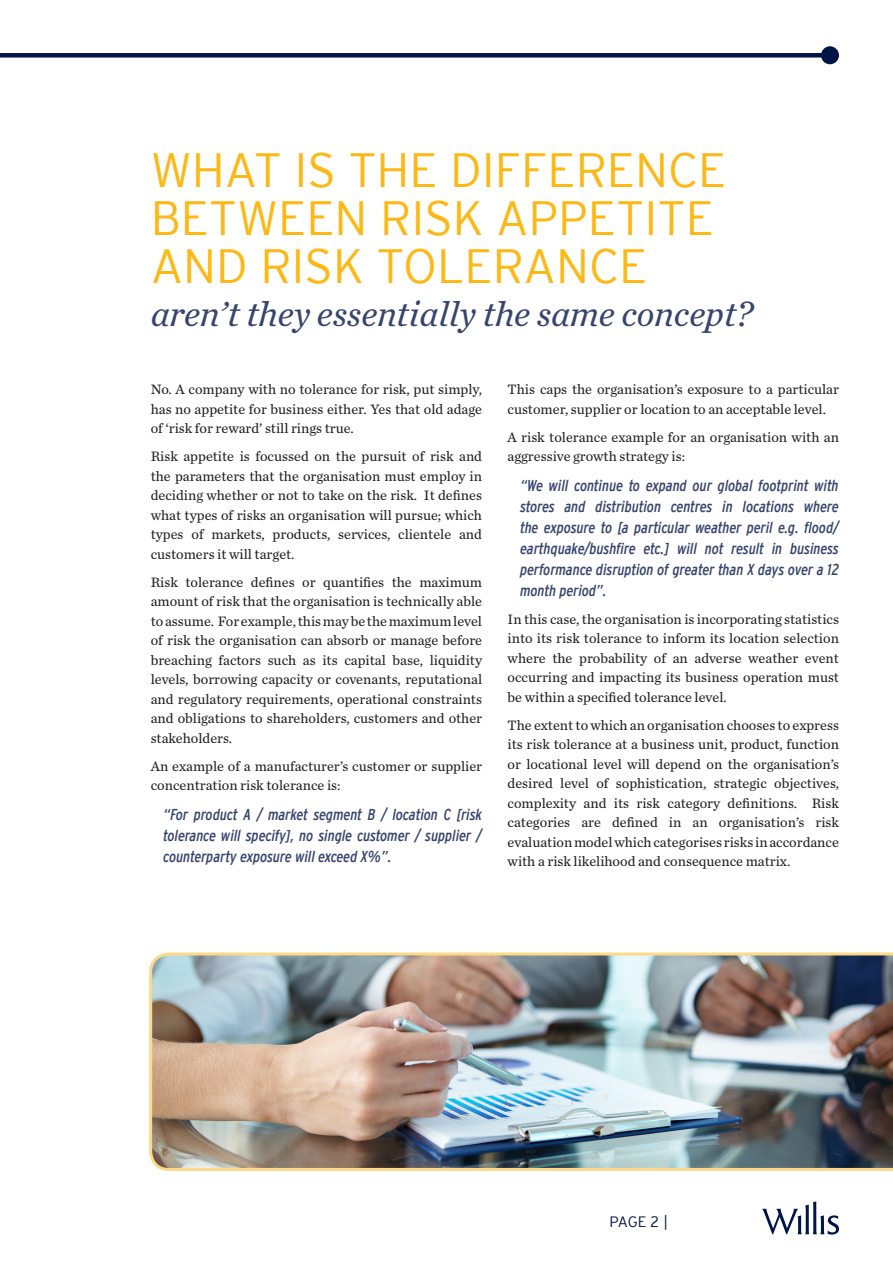
<style>
.page{position:relative;width:893px;height:1263px;background:#fff}
.page>*{position:absolute;margin:0;border:0;box-sizing:border-box;transform-origin:0 0}
.t1{font:300 48px/48px "Interstate";color:#fcb814}
.t2{font:italic 36px "Chronicle Text G2";color:#37446e}
.t3{font:italic condensed 15.75px/21px "Interstate";color:#37446e;text-align:justify}
.t4{font:300 15px "Interstate";color:#001447}
.t5{font:14.25px/19.5px "Chronicle Text G2";color:#231f20;text-align:justify}
</style>
<div class="page">
<svg style="left:762px;top:1201px;width:77px;height:33px"></svg>
<div style="left:0;top:53px;width:830px;height:5px;background:#001447"></div>
<div style="left:821px;top:46px;width:18px;height:18px;background:#001447;border-radius:50%"></div>
<img style="left:149px;top:952px;width:744px;height:219px">
<p class="t1" style="left:151px;top:146px;width:577px">WHAT IS THE DIFFERENCE<br>BETWEEN RISK APPETITE<br>AND RISK TOLERANCE</p>
<p class="t2" style="left:151px;top:292px;width:603px">aren’t they essentially the same concept?</p>
<p class="t5" style="left:151px;top:379px;width:333px">No. A company with no tolerance for risk, put simply, has no appetite for business either. Yes that old adage of ‘risk for reward’ still rings true.</p>
<p class="t5" style="left:151px;top:446px;width:333px">Risk appetite is focussed on the pursuit of risk and the parameters that the organisation must employ in deciding whether or not to take on the risk. It defines what types of risks an organisation will pursue; which types of markets, products, services, clientele and customers it will target.</p>
<p class="t5" style="left:151px;top:572px;width:333px">Risk tolerance defines or quantifies the maximum amount of risk that the organisation is technically able to assume. For example, this may be the maximum level of risk the organisation can absorb or manage before breaching factors such as its capital base, liquidity levels, borrowing capacity or covenants, reputational and regulatory requirements, operational constraints and obligations to shareholders, customers and other stakeholders.</p>
<p class="t5" style="left:151px;top:756px;width:333px">An example of a manufacturer’s customer or supplier concentration risk tolerance is:</p>
<p class="t3" style="left:163px;top:804px;width:320px">“For product A / market segment B / location C [risk tolerance will specify], no single customer / supplier / counterparty exposure will exceed X%”.</p>
<p class="t5" style="left:508px;top:379px;width:333px">This caps the organisation’s exposure to a particular customer, supplier or location to an acceptable level.</p>
<p class="t5" style="left:508px;top:427px;width:333px">A risk tolerance example for an organisation with an aggressive growth strategy is:</p>
<p class="t3" style="left:520px;top:475px;width:320px">“We will continue to expand our global footprint with stores and distribution centres in locations where the exposure to [a particular weather peril e.g. flood/ earthquake/bushfire etc.] will not result in business performance disruption of greater than X days over a 12 month period”.</p>
<p class="t5" style="left:508px;top:609px;width:333px">In this case, the organisation is incorporating statistics into its risk tolerance to inform its location selection where the probability of an adverse weather event occurring and impacting its business operation must be within a specified tolerance level.</p>
<p class="t5" style="left:508px;top:715px;width:333px">The extent to which an organisation chooses to express its risk tolerance at a business unit, product, function or locational level will depend on the organisation’s desired level of sophistication, strategic objectives, complexity and its risk category definitions. Risk categories are defined in an organisation’s risk evaluation model which categorises risks in accordance with a risk likelihood and consequence matrix.</p>
<p class="t4" style="left:610px;top:1213px;width:60px">PAGE 2 |</p>
</div>
